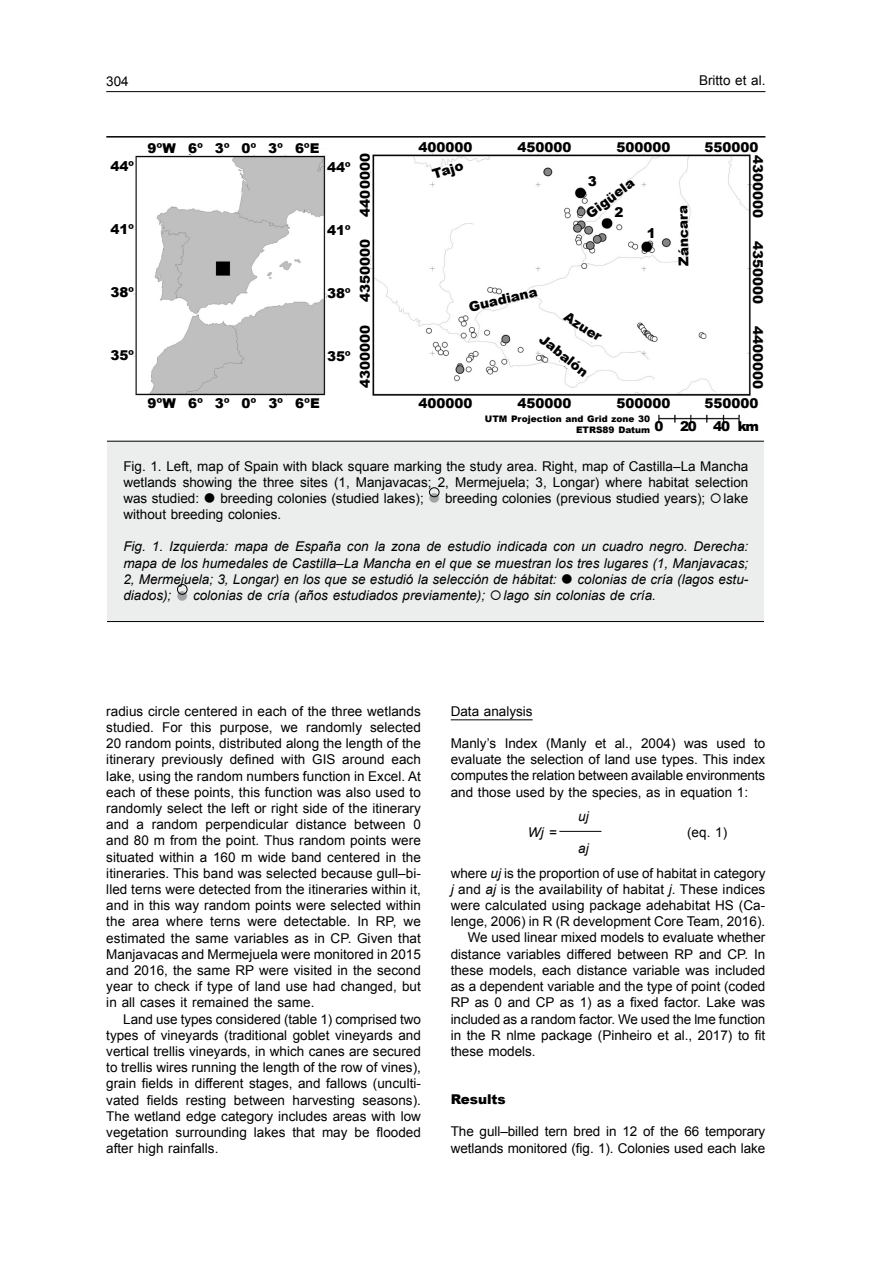
<style>
.page{position:relative;width:893px;height:1263px;background:#fff}
.page>*{position:absolute;margin:0;border:0;box-sizing:border-box;transform-origin:0 0}
.t1{font:13.5px/16.2px "Arial";color:#000;text-align:justify}
.t2{font:italic 13.5px/16.2px "Arial";color:#000;text-align:justify}
.t3{font:900 13.5px "Arial";color:#000}
.t4{font:900 13.5px "Arial";letter-spacing:.02em;color:#000}
.t5{font:900 9px/10.8px "Arial";color:#000}
.s1{color:#a1a2a4}
.s2{font-style:italic}
</style>
<div class="page">
<hr style="left:106px;top:91px;width:659px;height:1px;background:#000">
<div style="left:74px;top:441px;width:755px;height:180px;background:#eceded"></div>
<hr style="left:451px;top:719px;width:82px;height:1px;background:#000">
<img style="left:130px;top:149px;width:630px;height:274px">
<hr style="left:106px;top:136px;width:659px;height:2px;background:#000">
<hr style="left:559px;top:831px;width:42px;height:1px;background:#000">
<div style="left:429px;top:487px;width:10px;height:10px;border:1px solid #000;border-radius:50%"></div>
<div style="left:177px;top:584px;width:10px;height:11px;border:1px solid #000;border-radius:50%"></div>
<div style="left:56px;top:413px;width:50px;height:237px;background:#fff"></div>
<div style="left:764px;top:426px;width:84px;height:203px;background:#fff"></div>
<p class="t1" style="left:106px;top:73px;width:24px">304</p>
<p class="t1" style="left:699px;top:73px;width:68px">Britto et al.</p>
<p class="t3" style="left:110px;top:156px;width:25px">44º</p>
<p class="t3" style="left:110px;top:219px;width:25px">41º</p>
<p class="t3" style="left:110px;top:282px;width:25px">38º</p>
<p class="t3" style="left:110px;top:345px;width:25px">35º</p>
<p class="t4" style="left:148px;top:139px;width:174px">9ºW 6º 3º 0º 3º 6ºE</p>
<p class="t3" style="left:418px;top:137px;width:56px">400000</p>
<p class="t3" style="left:518px;top:137px;width:56px">450000</p>
<p class="t3" style="left:617px;top:137px;width:56px">500000</p>
<p class="t3" style="left:704px;top:137px;width:56px">550000</p>
<p class="t3" style="left:588px;top:172px;width:11px">3</p>
<p class="t3" style="left:614px;top:203px;width:11px">2</p>
<p class="t3" style="left:647px;top:223px;width:11px">1</p>
<p class="t3" style="left:355px;top:216px;width:65px;rotate:-90deg">4400000</p>
<p class="t3" style="left:768px;top:155px;width:65px;rotate:90deg">4300000</p>
<p class="t3" style="left:768px;top:241px;width:65px;rotate:90deg">4350000</p>
<p class="t3" style="left:768px;top:326px;width:65px;rotate:90deg">4400000</p>
<p class="t3" style="left:327px;top:157px;width:25px">44º</p>
<p class="t3" style="left:430px;top:165px;width:33px;rotate:-17deg">Tajo</p>
<p class="t3" style="left:582px;top:207px;width:58px;rotate:-37deg">Gigüela</p>
<p class="t3" style="left:674px;top:266px;width:62px;rotate:-91deg">Záncara</p>
<p class="t3" style="left:327px;top:220px;width:25px">41º</p>
<p class="t3" style="left:355px;top:302px;width:65px;rotate:-90deg">4350000</p>
<p class="t3" style="left:327px;top:283px;width:25px">38º</p>
<p class="t3" style="left:467px;top:297px;width:71px;rotate:-13deg">Guadiana</p>
<p class="t3" style="left:571px;top:307px;width:44px;rotate:33deg">Azuer</p>
<p class="t3" style="left:355px;top:388px;width:65px;rotate:-90deg">4300000</p>
<p class="t3" style="left:547px;top:329px;width:60px;rotate:39deg">Jabalón</p>
<p class="t3" style="left:327px;top:346px;width:25px">35º</p>
<p class="t4" style="left:148px;top:393px;width:174px">9ºW 6º 3º 0º 3º 6ºE</p>
<p class="t3" style="left:418px;top:393px;width:56px">400000</p>
<p class="t3" style="left:518px;top:393px;width:56px">450000</p>
<p class="t3" style="left:617px;top:393px;width:56px">500000</p>
<p class="t3" style="left:704px;top:393px;width:56px">550000</p>
<p class="t5" style="left:576px;top:413px;width:184px;text-indent:-91px">UTM Projection and Grid zone 30<br>ETRS89 Datum <sup>0</sup> <sup>20</sup> <sup>40</sup> <sup>km</sup></p>
<p class="t1" style="left:123px;top:458px;width:626px">Fig. 1. Left, map of Spain with black square marking the study area. Right, map of Castilla–La Mancha wetlands showing the three sites (1, Manjavacas; 2, Mermejuela; 3, Longar) where habitat selection was studied: ● breeding colonies (studied lakes); <span class="s1">●</span> breeding colonies (previous studied years); ○lake without breeding colonies.</p>
<p class="t2" style="left:123px;top:539px;width:626px">Fig. 1. Izquierda: mapa de España con la zona de estudio indicada con un cuadro negro. Derecha: mapa de los humedales de Castilla–La Mancha en el que se muestran los tres lugares (1, Manjavacas; 2, Mermejuela; 3, Longar) en los que se estudió la selección de hábitat: ● colonias de cría (lagos estu&shy;diados); <span class="s1">●</span> colonias de cría (años estudiados previamente); ○lago sin colonias de cría.</p>
<p class="t1" style="left:106px;top:703px;width:316px">radius circle centered in each of the three wetlands studied. For this purpose, we randomly selected 20 random points, distributed along the length of the itinerary previously defined with GIS around each lake, using the random numbers function in Excel. At each of these points, this function was also used to randomly select the left or right side of the itinerary and a random perpendicular distance between 0 and 80 m from the point. Thus random points were situated within a 160 m wide band centered in the itineraries. This band was selected because gull–bi&shy;lled terns were detected from the itineraries within it, and in this way random points were selected within the area where terns were detectable. In RP, we estimated the same variables as in CP. Given that Manjavacas and Mermejuela were monitored in 2015 and 2016, the same RP were visited in the second year to check if type of land use had changed, but in all cases it remained the same.</p>
<p class="t1" style="left:106px;top:1011px;width:316px;text-indent:17px">Land use types considered (table 1) comprised two types of vineyards (traditional goblet vineyards and vertical trellis vineyards, in which canes are secured to trellis wires running the length of the row of vines), grain fields in different stages, and fallows (unculti&shy;vated fields resting between harvesting seasons).<br>The wetland edge category includes areas with low vegetation surrounding lakes that may be flooded after high rainfalls.</p>
<p class="t1" style="left:451px;top:703px;width:83px">Data analysis</p>
<p class="t1" style="left:451px;top:735px;width:316px">Manly’s Index (Manly et al., 2004) was used to evaluate the selection of land use types. This index computes the relation between available environments and those used by the species, as in equation 1:</p>
<p class="t2" style="left:578px;top:808px;width:12px">uj</p>
<p class="t2" style="left:528px;top:824px;width:30px">Wj =</p>
<p class="t1" style="left:687px;top:824px;width:42px">(eq. 1)</p>
<p class="t1" style="left:451px;top:837px;width:316px;line-height:24.3px;text-indent:127px"><span class="s2">aj<br></span>where <span class="s2">uj</span> is the proportion of use of habitat in category</p>
<p class="t1" style="left:451px;top:881px;width:316px"><span class="s2">j</span> and <span class="s2">aj</span> is the availability of habitat <span class="s2">j</span>. These indices</p>
<p class="t1" style="left:451px;top:897px;width:316px">were calculated using package adehabitat HS (Ca-</p>
<p class="t1" style="left:451px;top:913px;width:316px">lenge, 2006) in R (R development Core Team, 2016).</p>
<p class="t1" style="left:468px;top:930px;width:299px">We used linear mixed models to evaluate whether</p>
<p class="t1" style="left:451px;top:946px;width:316px">distance variables differed between RP and CP. In</p>
<p class="t1" style="left:451px;top:962px;width:316px">these models, each distance variable was included</p>
<p class="t1" style="left:451px;top:978px;width:316px">as a dependent variable and the type of point (coded</p>
<p class="t1" style="left:451px;top:994px;width:316px">RP as 0 and CP as 1) as a fixed factor. Lake was</p>
<p class="t1" style="left:451px;top:1011px;width:316px">included as a random factor. We used the lme function</p>
<p class="t1" style="left:451px;top:1027px;width:316px">in the R nlme package (Pinheiro et al., 2017) to fit</p>
<p class="t1" style="left:451px;top:1043px;width:86px">these models.</p>
<p class="t3" style="left:451px;top:1089px;width:57px">Results</p>
<p class="t1" style="left:451px;top:1123px;width:316px">The gull–billed tern bred in 12 of the 66 temporary wetlands monitored (fig. 1). Colonies used each lake</p>
</div>
